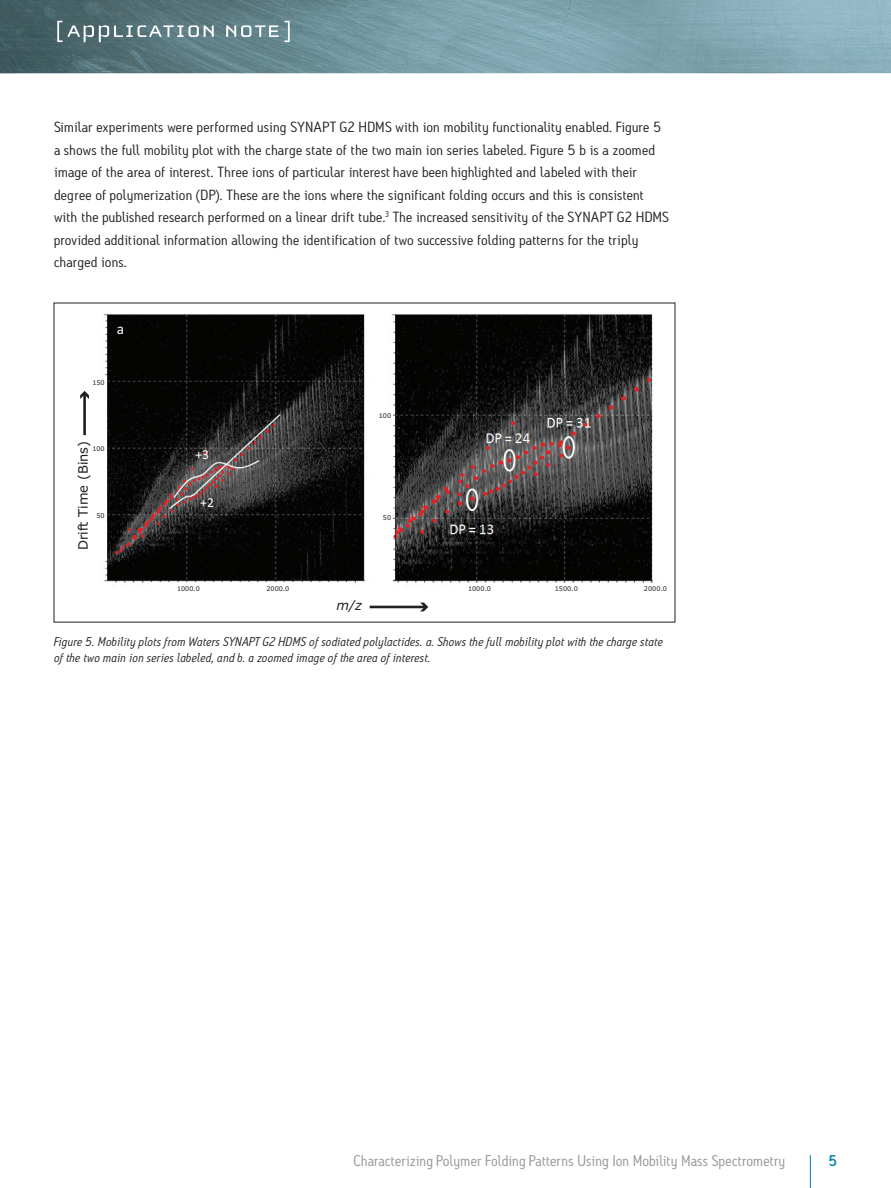
<style>
.page{position:relative;width:891px;height:1188px;background:#fff}
.page>*{position:absolute;margin:0;border:0;box-sizing:border-box;transform-origin:0 0}
.t1{font:15.45px "Calibri";color:#fff}
.t2{font:15px "Antitled OT";letter-spacing:.01em;color:#939598;scale:1.05 1}
.t3{font:500 15px "Antitled OT";color:#0083ad;scale:1.05 1}
.t4{font:14.25px/22.5px "Antitled OT";letter-spacing:.01em;color:#231f20;scale:1.1 1}
.t5{font:13.65px "Calibri";color:#fff}
.t6{font:13.05px "Verdana";color:#231f20}
.t7{font:italic 13.05px "Verdana";color:#231f20}
.t8{font:italic 12.3px/15.8px "Antitled OT";letter-spacing:.02em;color:#231f20;scale:1.05 1}
.t9{font:6.45px "Verdana";color:#231f20}
</style>
<div class="page">
<hr style="left:810px;top:1155px;width:1px;height:33px;background:#0083ad">
<img style="left:0;top:0;width:891px;height:73px">
<svg style="left:57px;top:21px;width:157px;height:21px"></svg>
<svg style="left:226px;top:21px;width:64px;height:21px"></svg>
<img style="left:104px;top:314px;width:549px;height:269px">
<div style="left:148px;top:582px;width:201px;height:9px;background:#fff"></div>
<div style="left:54px;top:378px;width:52px;height:179px;background:#fff"></div>
<div style="left:374px;top:411px;width:19px;height:179px;background:#fff"></div>
<hr style="left:370px;top:606px;width:55px;height:2px;background:#231f20">
<svg style="left:420px;top:603px;width:8px;height:8px"></svg>
<hr style="left:83px;top:394px;width:3px;height:41px;background:#231f20">
<svg style="left:80px;top:391px;width:9px;height:8px"></svg>
<p class="t4" style="left:54px;top:116px;width:561px">Similar experiments were performed using SYNAPT G2 HDMS with ion mobility functionality enabled. Figure 5 a shows the full mobility plot with the charge state of the two main ion series labeled. Figure 5 b is a zoomed image of the area of interest. Three ions of particular interest have been highlighted and labeled with their degree of polymerization (DP). These are the ions where the significant folding occurs and this is consistent with the published research performed on a linear drift tube.<sup>3</sup> The increased sensitivity of the SYNAPT G2 HDMS provided additional information allowing the identification of two successive folding patterns for the triply charged ions.</p>
<p class="t1" style="left:117px;top:319px;width:9px">a</p>
<p class="t9" style="left:92px;top:378px;width:14px">150</p>
<p class="t6" style="left:74px;top:550px;width:111px;rotate:-90deg">Drift Time (Bins)</p>
<p class="t9" style="left:92px;top:445px;width:14px">100</p>
<p class="t9" style="left:96px;top:511px;width:10px">50</p>
<p class="t5" style="left:195px;top:446px;width:15px">+3</p>
<p class="t5" style="left:200px;top:494px;width:15px">+2</p>
<p class="t9" style="left:379px;top:411px;width:14px">100</p>
<p class="t9" style="left:383px;top:513px;width:10px">50</p>
<p class="t9" style="left:177px;top:584px;width:25px">1000.0</p>
<p class="t9" style="left:266px;top:584px;width:25px">2000.0</p>
<p class="t9" style="left:468px;top:584px;width:25px">1000.0</p>
<p class="t9" style="left:555px;top:584px;width:25px">1500.0</p>
<p class="t9" style="left:644px;top:584px;width:25px">2000.0</p>
<p class="t7" style="left:336px;top:596px;width:27px">m/z</p>
<p class="t8" style="left:54px;top:634px;width:581px">Figure 5. Mobility plots from Waters SYNAPT G2 HDMS of sodiated polylactides. a. Shows the full mobility plot with the charge state of the two main ion series labeled, and b. a zoomed image of the area of interest.</p>
<p class="t2" style="left:354px;top:1151px;width:412px">Characterizing Polymer Folding Patterns Using Ion Mobility Mass Spectrometry</p>
<p class="t3" style="left:829px;top:1151px;width:10px">5</p>
</div>
